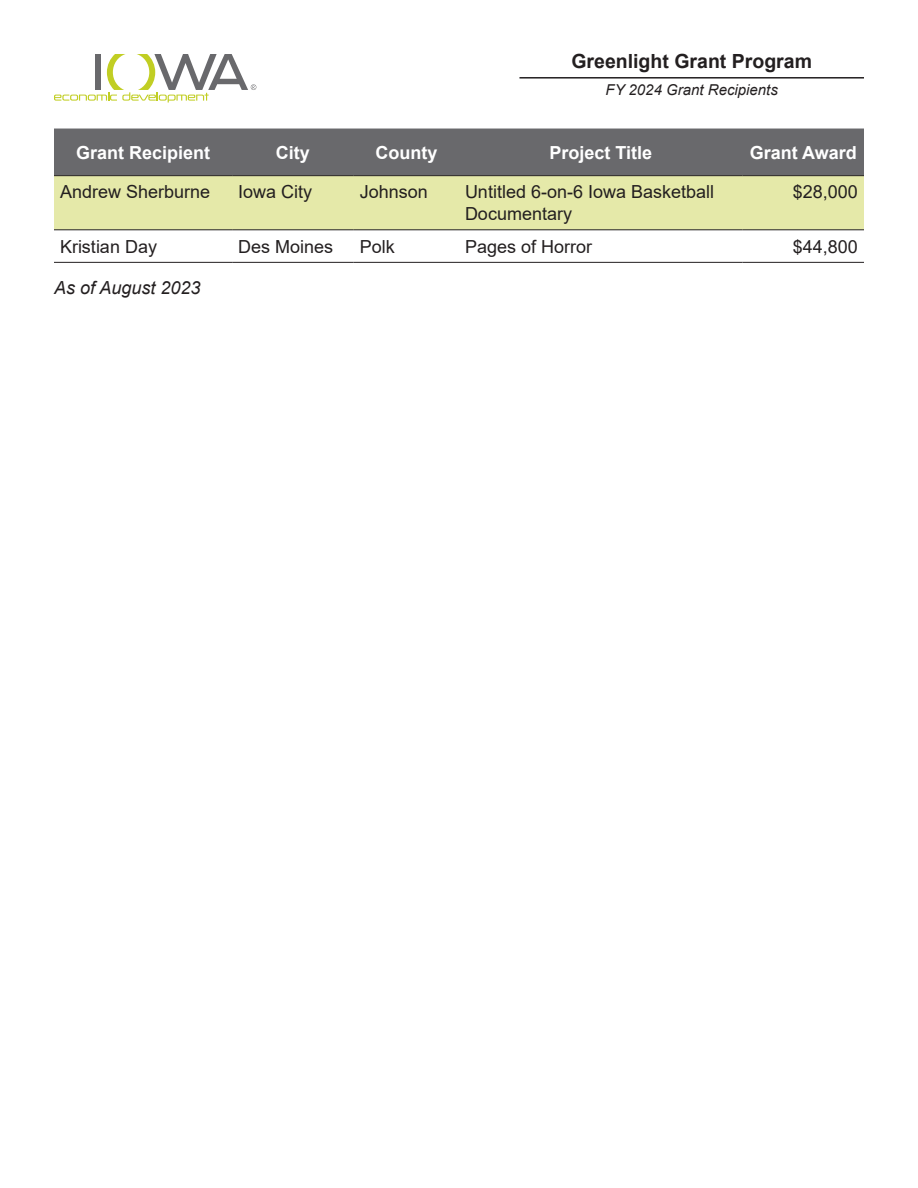
<style>
.page{position:relative;width:918px;height:1188px;background:#fff}
.page>*{position:absolute;margin:0;border:0;box-sizing:border-box;transform-origin:0 0}
.t1{font:700 19.5px "Arial";color:#231f20}
.t2{font:18px/21.6px "Arial";color:#231f20}
.t3{font:700 18px "Arial";color:#fff}
.t4{font:italic 18px "Arial";color:#231f20}
.t5{font:italic 15px "Arial";color:#231f20}
</style>
<div class="page">
<div style="left:54px;top:129px;width:810px;height:46px;background:#69696c"></div>
<div style="left:54px;top:176px;width:810px;height:53px;background:#e5e9a9"></div>
<hr style="left:54px;top:175px;width:178px;height:1px;background:#231f20">
<hr style="left:232px;top:175px;width:122px;height:1px;background:#231f20">
<hr style="left:354px;top:175px;width:105px;height:1px;background:#231f20">
<hr style="left:459px;top:175px;width:283px;height:1px;background:#231f20">
<hr style="left:742px;top:175px;width:122px;height:1px;background:#231f20">
<hr style="left:54px;top:229px;width:178px;height:1px;background:#231f20">
<hr style="left:232px;top:229px;width:122px;height:1px;background:#231f20">
<hr style="left:354px;top:229px;width:105px;height:1px;background:#231f20">
<hr style="left:459px;top:229px;width:283px;height:1px;background:#231f20">
<hr style="left:742px;top:229px;width:122px;height:1px;background:#231f20">
<hr style="left:54px;top:262px;width:178px;height:1px;background:#231f20">
<hr style="left:232px;top:262px;width:122px;height:1px;background:#231f20">
<hr style="left:354px;top:262px;width:105px;height:1px;background:#231f20">
<hr style="left:459px;top:262px;width:283px;height:1px;background:#231f20">
<hr style="left:742px;top:262px;width:122px;height:1px;background:#231f20">
<hr style="left:519px;top:77px;width:345px;height:2px;background:#231f20">
<svg style="left:54px;top:54px;width:202px;height:49px"></svg>
<p class="t1" style="left:571px;top:48px;width:242px">Greenlight Grant Program</p>
<p class="t5" style="left:606px;top:80px;width:174px">FY 2024 Grant Recipients</p>
<p class="t3" style="left:76px;top:140px;width:136px">Grant Recipient</p>
<p class="t3" style="left:276px;top:140px;width:36px">City</p>
<p class="t3" style="left:375px;top:140px;width:63px">County</p>
<p class="t3" style="left:549px;top:140px;width:104px">Project Title</p>
<p class="t3" style="left:750px;top:140px;width:109px">Grant Award</p>
<p class="t2" style="left:60px;top:181px;width:152px">Andrew Sherburne</p>
<p class="t2" style="left:238px;top:181px;width:76px">Iowa City</p>
<p class="t2" style="left:360px;top:181px;width:70px">Johnson</p>
<p class="t2" style="left:465px;top:181px;width:251px">Untitled 6-on-6 Iowa Basketball<br>Documentary</p>
<p class="t2" style="left:793px;top:181px;width:67px">$28,000</p>
<p class="t2" style="left:60px;top:235px;width:99px">Kristian Day</p>
<p class="t2" style="left:238px;top:235px;width:97px">Des Moines</p>
<p class="t2" style="left:360px;top:235px;width:37px">Polk</p>
<p class="t2" style="left:465px;top:235px;width:129px">Pages of Horror</p>
<p class="t2" style="left:793px;top:235px;width:67px">$44,800</p>
<p class="t4" style="left:54px;top:276px;width:148px">As of August 2023</p>
</div>
